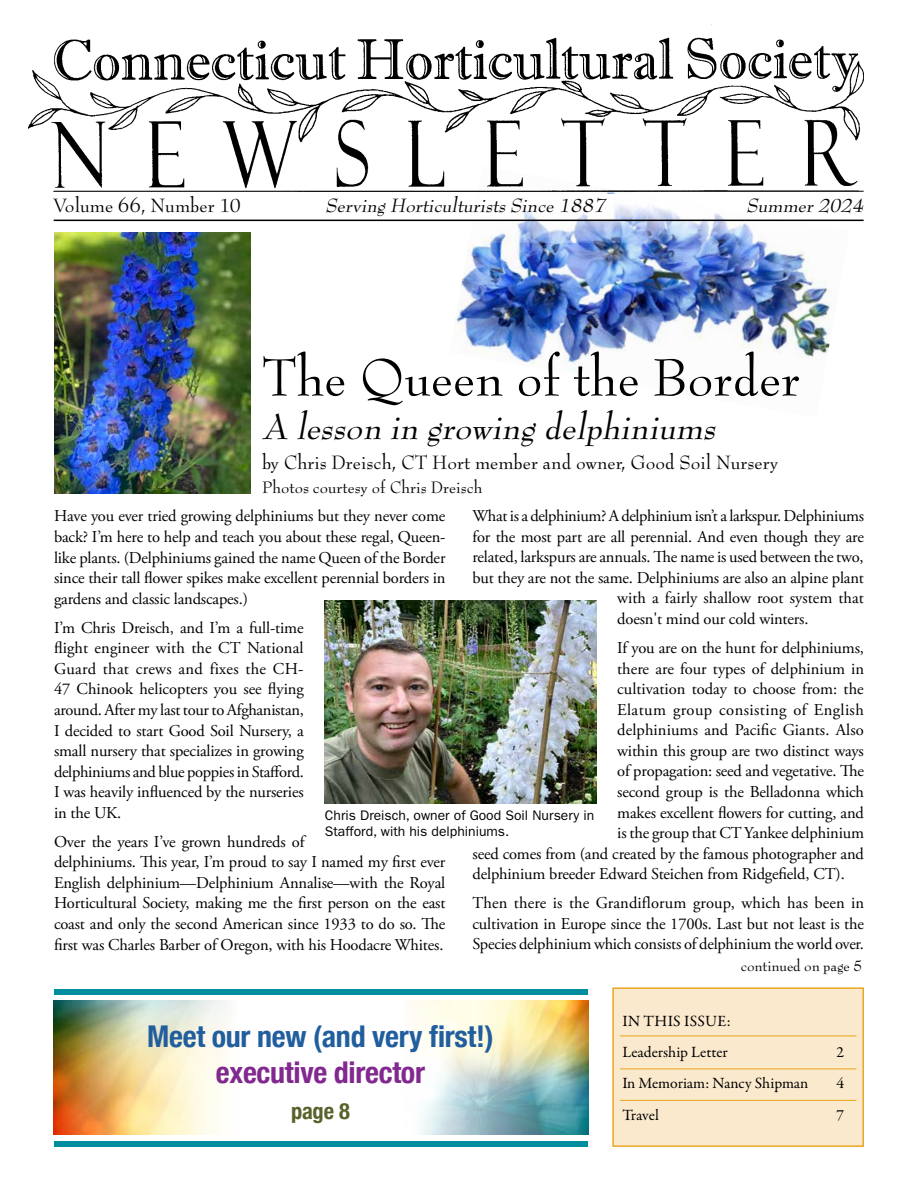
<style>
.page{position:relative;width:918px;height:1188px;background:#fff}
.page>*{position:absolute;margin:0;border:0;box-sizing:border-box;transform-origin:0 0}
.t1{font:57px "Bernhard Modern Std";color:#000}
.t2{font:italic 37.5px "Bernhard Modern Std";color:#000}
.t3{font:700 condensed 30px "Helvetica Neue";letter-spacing:-.01em;color:#215e9e}
.t4{font:700 condensed 30px "Helvetica Neue";letter-spacing:-.01em;color:#81298e}
.t5{font:700 condensed 22.5px "Helvetica Neue";color:#5a622b}
.t6{font:21px "Bernhard Modern Std";color:#000}
.t7{font:italic 21px "Bernhard Modern Std";color:#000}
.t8{font:18px "Bernhard Modern Std";color:#000}
.t9{font:16.5px/20.5px "Adobe Garamond Pro";letter-spacing:-.01em;color:#000;text-align:justify}
.t10{font:16.5px "Adobe Garamond Pro";letter-spacing:.025em;color:#000}
.t11{font:16.5px "Bernhard Modern Std";letter-spacing:-.01em;color:#000}
.t12{font:15.75px/31.2px "Garamond Premr Pro";color:#000}
.t13{font:13.8px/16.5px "ITC Franklin Gothic Std";color:#000}
</style>
<div class="page">
<img style="left:455px;top:219px;width:394px;height:153px">
<svg style="left:433px;top:205px;width:397px;height:37px"></svg>
<img style="left:54px;top:1000px;width:173px;height:134px">
<img style="left:409px;top:1000px;width:179px;height:134px">
<div style="left:54px;top:990px;width:534px;height:5px;background:#008d9f"></div>
<img style="left:28px;top:37px;width:836px;height:157px">
<div style="left:613px;top:988px;width:250px;height:158px;background:#fae9cd"></div>
<div style="left:612px;top:987px;width:252px;height:160px;border:2px solid #eba721"></div>
<hr style="left:620px;top:1035px;width:236px;height:1px;background:#eba721">
<hr style="left:620px;top:1068px;width:236px;height:1px;background:#eba721">
<hr style="left:620px;top:1100px;width:236px;height:1px;background:#eba721">
<div style="left:54px;top:1142px;width:534px;height:5px;background:#008d9f"></div>
<hr style="left:54px;top:191px;width:810px;height:1px;background:#000">
<hr style="left:54px;top:220px;width:810px;height:1px;background:#000">
<img style="left:54px;top:232px;width:196px;height:262px">
<img style="left:324px;top:601px;width:273px;height:203px">
<p class="t6" style="left:54px;top:195px;width:189px">Volume 66, Number 10</p>
<p class="t7" style="left:326px;top:195px;width:285px">Serving HorticulturistsSince 1887</p>
<p class="t7" style="left:747px;top:195px;width:123px">Summer2024</p>
<h1 class="t1" style="left:262px;top:347px;width:540px">The Queen of the Border</h1>
<h2 class="t2" style="left:262px;top:407px;width:462px">A lesson in growing delphiniums</h2>
<p class="t6" style="left:262px;top:451px;width:518px">by Chris Dreisch, CT Hort member and owner, Good Soil Nursery</p>
<p class="t8" style="left:262px;top:478px;width:222px">Photos courtesy of Chris Dreisch</p>
<p class="t9" style="left:473px;top:506px;width:393px">What is a delphinium? A delphinium isn’t a larkspur. Delphiniums</p>
<p class="t9" style="left:473px;top:527px;width:393px">for the most part are all perennial. And even though they are</p>
<p class="t9" style="left:473px;top:547px;width:393px">related, larkspurs are annuals. The name is used between the two,</p>
<p class="t9" style="left:473px;top:568px;width:393px">but they are not the same. Delphiniums are also an alpine plant</p>
<p class="t9" style="left:617px;top:589px;width:248px">with a fairly shallow root system that</p>
<p class="t9" style="left:617px;top:609px;width:193px">doesn't mind our cold winters.</p>
<p class="t9" style="left:617px;top:638px;width:248px">If you are on the hunt for delphiniums,</p>
<p class="t9" style="left:617px;top:659px;width:248px">there are four types of delphinium in</p>
<p class="t9" style="left:617px;top:679px;width:248px">cultivation today to choose from: the</p>
<p class="t10" style="left:617px;top:700px;width:248px">Elatum group consisting of English</p>
<p class="t9" style="left:617px;top:720px;width:248px">delphiniums and Pacific Giants. Also</p>
<p class="t9" style="left:617px;top:741px;width:248px">within this group are two distinct ways</p>
<p class="t9" style="left:617px;top:762px;width:248px">of propagation: seed and vegetative. The</p>
<p class="t9" style="left:617px;top:782px;width:248px">second group is the Belladonna which</p>
<p class="t9" style="left:617px;top:803px;width:248px">makes excellent flowers for cutting, and</p>
<p class="t9" style="left:617px;top:823px;width:248px">is the group that CT Yankee delphinium</p>
<p class="t9" style="left:473px;top:844px;width:393px">seed comes from (and created by the famous photographer and</p>
<p class="t9" style="left:473px;top:864px;width:374px">delphinium breeder Edward Steichen from Ridgefield, CT).</p>
<p class="t9" style="left:473px;top:893px;width:393px">Then there is the Grandiflorum group, which has been in cultivation in Europe since the 1700s. Last but not least is the Species delphinium which consists of delphinium the world over.</p>
<p class="t9" style="left:54px;top:507px;width:393px">Have you ever tried growing delphiniums but they never come back? I’m here to help and teach you about these regal, Queen&shy;like plants. (Delphiniums gained the name Queen of the Border since their tall flower spikes make excellent perennial borders in gardens and classic landscapes.)</p>
<p class="t9" style="left:54px;top:618px;width:251px">I’m Chris Dreisch, and I’m a full-time flight engineer with the CT National Guard that crews and fixes the CH-47 Chinook helicopters you see flying around. After my last tour to Afghanistan, I decided to start Good Soil Nursery, a small nursery that specializes in growing delphiniums and blue poppies in Stafford.<br>I was heavily influenced by the nurseries in the UK.</p>
<p class="t9" style="left:54px;top:832px;width:393px;text-align:left">Over the years I’ve grown hundreds of<br>delphiniums. This year, I’m proud to say I named my first ever English delphinium—Delphinium Annalise—with the Royal Horticultural Society, making me the first person on the east coast and only the second American since 1933 to do so. The first was Charles Barber of Oregon, with his Hoodacre Whites.</p>
<p class="t13" style="left:325px;top:807px;width:271px">Chris Dreisch, owner of Good Soil Nursery in<br>Stafford, with his delphiniums.</p>
<h3 class="t3" style="left:147px;top:1011px;width:348px">Meet our new (and very first!)</h3>
<h3 class="t4" style="left:216px;top:1047px;width:211px">executive director</h3>
<h3 class="t5" style="left:291px;top:1092px;width:60px">page 8</h3>
<p class="t11" style="left:741px;top:956px;width:123px">continued on page 5</p>
<p class="t12" style="left:622px;top:1006px;width:110px">IN THIS ISSUE:<br>Leadership Letter</p>
<p class="t12" style="left:836px;top:1037px;width:9px">2</p>
<p class="t12" style="left:622px;top:1068px;width:187px">In Memoriam: Nancy Shipman</p>
<p class="t12" style="left:836px;top:1068px;width:9px">4</p>
<p class="t12" style="left:622px;top:1099px;width:38px">Travel</p>
<p class="t12" style="left:836px;top:1099px;width:9px">7</p>
</div>
